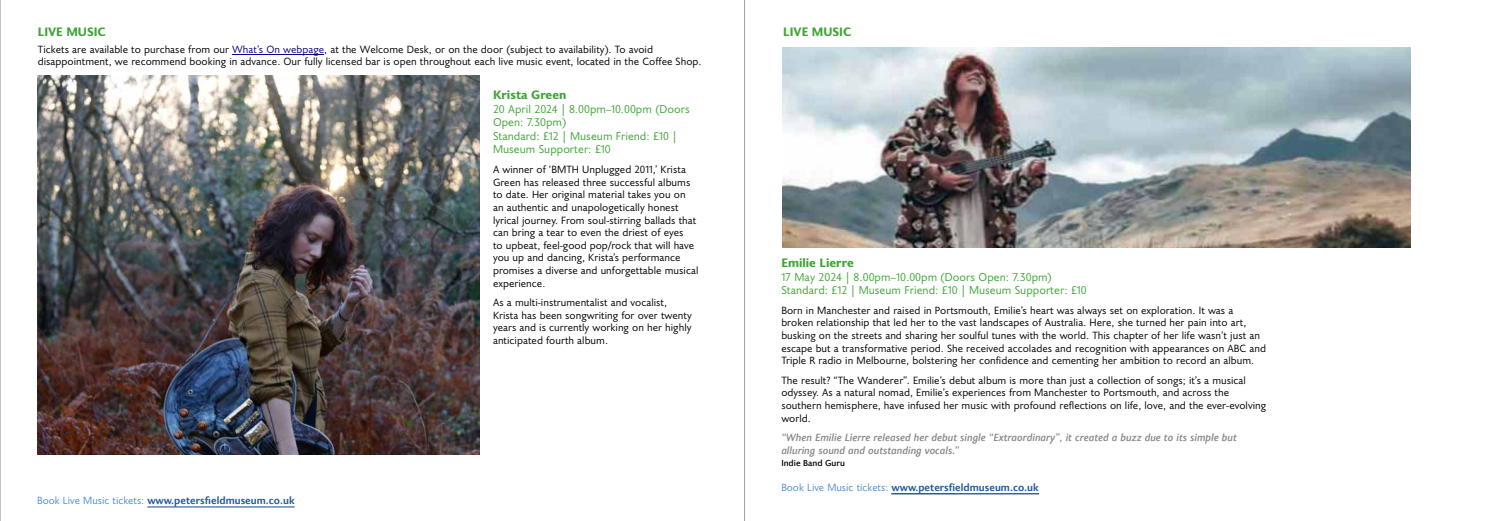
<style>
.page{position:relative;width:1489px;height:521px;background:#fff}
.page>*{position:absolute;margin:0;border:0;box-sizing:border-box;transform-origin:0 0}
.t1{font:800 12.25px "Joanna Sans Nova";color:#3fa535}
.t2{font:11.38px/13.7px "Joanna Sans Nova";color:#3fa535}
.t3{font:10.5px/12.6px "Joanna Sans Nova";color:#000}
.t4{font:italic 500 10.5px/12.6px "Joanna Sans Nova";color:#878787}
.t5{font:700 10.5px "Joanna Sans Nova";color:#275b9b}
.t6{font:500 8.75px "Joanna Sans Nova";color:#000}
.s1{color:#0b0086}
.s2{font-weight:400;color:#4f8fcd}
</style>
<div class="page">
<img style="left:782px;top:47px;width:628px;height:200px">
<hr style="left:147px;top:507px;width:148px;height:1px;background:#275b9b">
<hr style="left:0;top:0;width:1px;height:521px;background:#9d9d9c">
<hr style="left:955px;top:493px;width:83px;height:1px;background:#275b9b">
<hr style="left:891px;top:493px;width:64px;height:1px;background:#275b9b">
<hr style="left:232px;top:54px;width:92px;height:1px;background:#0b0086">
<img style="left:37px;top:76px;width:442px;height:378px">
<hr style="left:744px;top:0;width:1px;height:521px;background:#9d9d9c">
<p class="t1" style="left:38px;top:22px;width:70px">LIVE MUSIC</p>
<p class="t3" style="left:38px;top:42px;width:665px">Tickets are available to purchase from our <span class="s1">What’s On webpage</span>, at the Welcome Desk, or on the door (subject to availability). To avoid disappointment, we recommend booking in advance. Our fully licensed bar is open throughout each live music event, located in the Coffee Shop.</p>
<p class="t5" style="left:37px;top:492px;width:259px"><span class="s2">Book Live Music tickets:</span> www.petersfieldmuseum.co.uk</p>
<p class="t1" style="left:493px;top:86px;width:75px">Krista Green</p>
<p class="t2" style="left:493px;top:101px;width:198px">20 April 2024 | 8.00pm–10.00pm (Doors<br>Open: 7.30pm)<br>Standard: £12 | Museum Friend: £10 |<br>Museum Supporter: £10</p>
<p class="t3" style="left:493px;top:163px;width:207px">A winner of ‘BMTH Unplugged 2011,’ Krista Green has released three successful albums to date. Her original material takes you on an authentic and unapologetically honest lyrical journey. From soul-stirring ballads that can bring a tear to even the driest of eyes<br>to upbeat, feel-good pop/rock that will have you up and dancing, Krista’s performance promises a diverse and unforgettable musical experience.</p>
<p class="t3" style="left:493px;top:296px;width:200px">As a multi-instrumentalist and vocalist, Krista has been songwriting for over twenty years and is currently working on her highly anticipated fourth album.</p>
<p class="t1" style="left:783px;top:22px;width:70px">LIVE MUSIC</p>
<p class="t1" style="left:781px;top:253px;width:74px">Emilie Lierre</p>
<p class="t2" style="left:781px;top:269px;width:307px">17 May 2024 | 8.00pm–10.00pm (Doors Open: 7.30pm)<br>Standard: £12 | Museum Friend: £10 | Museum Supporter: £10</p>
<p class="t3" style="left:781px;top:303px;width:486px">Born in Manchester and raised in Portsmouth, Emilie’s heart was always set on exploration. It was a broken relationship that led her to the vast landscapes of Australia. Here, she turned her pain into art, busking on the streets and sharing her soulful tunes with the world. This chapter of her life wasn’t just an escape but a transformative period. She received accolades and recognition with appearances on ABC and Triple R radio in Melbourne, bolstering her confidence and cementing her ambition to record an album.</p>
<p class="t3" style="left:781px;top:373px;width:486px">The result? “The Wanderer”. Emilie’s debut album is more than just a collection of songs; it’s a musical odyssey. As a natural nomad, Emilie’s experiences from Manchester to Portsmouth, and across the southern hemisphere, have infused her music with profound reflections on life, love, and the ever-evolving world.</p>
<p class="t4" style="left:781px;top:431px;width:457px">“When Emilie Lierre released her debut single “Extraordinary”, it created a buzz due to its simple but alluring sound and outstanding vocals.”</p>
<p class="t6" style="left:781px;top:457px;width:65px">Indie Band Guru</p>
<p class="t5" style="left:781px;top:479px;width:259px"><span class="s2">Book Live Music tickets:</span> www.petersfieldmuseum.co.uk</p>
</div>
